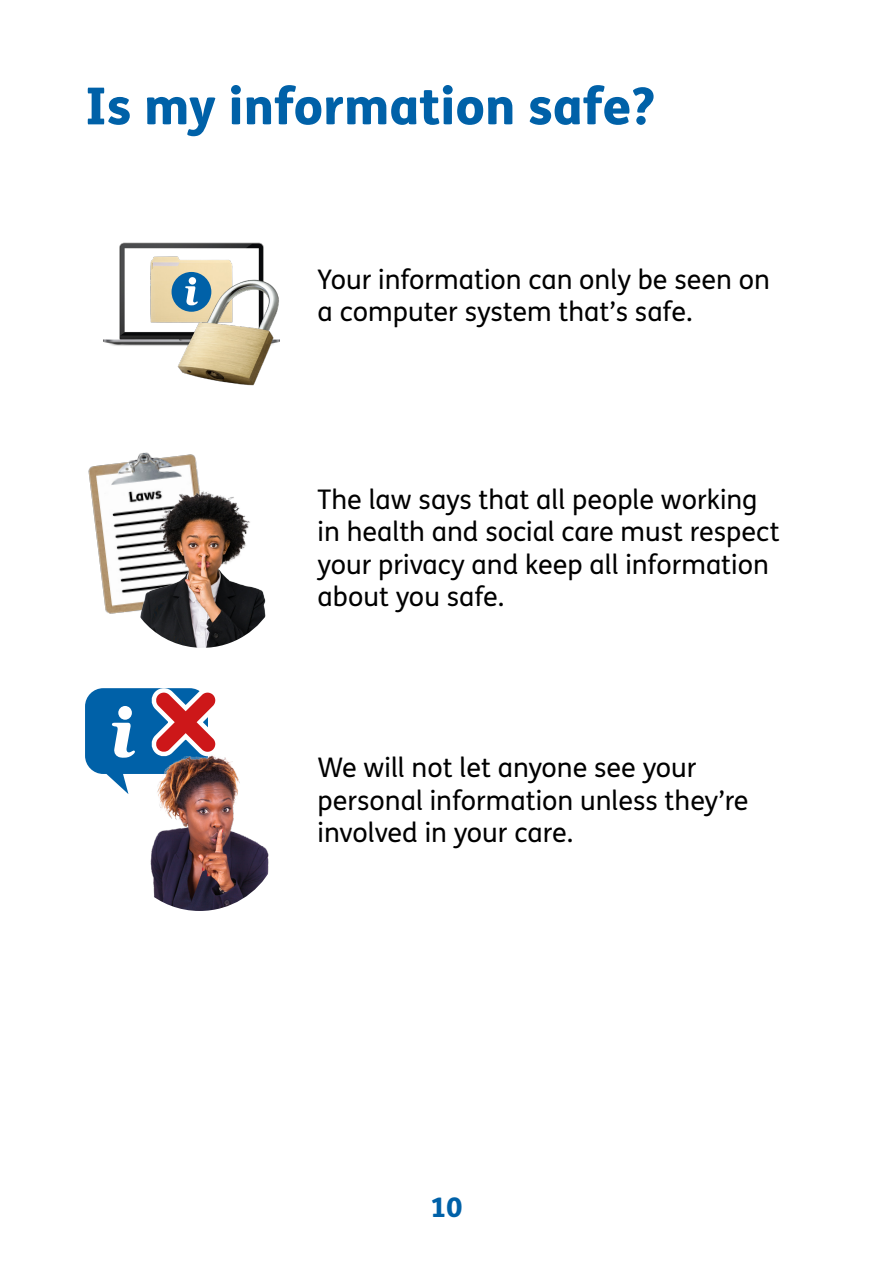
<style>
.page{position:relative;width:893px;height:1263px;background:#fff}
.page>*{position:absolute;margin:0;border:0;box-sizing:border-box;transform-origin:0 0}
.t1{font:800 51px "FS Me";color:#0061a8}
.t2{font:27px/32.4px "FS Me";color:#000}
.t3{font:800 27px "FS Me";color:#0061a8}
</style>
<div class="page">
<img style="left:88px;top:452px;width:112px;height:162px">
<img style="left:103px;top:242px;width:161px;height:104px">
<img style="left:149px;top:256px;width:85px;height:68px">
<div style="left:172px;top:272px;width:39px;height:40px;background:#0061a8;border-radius:50%"></div>
<img style="left:177px;top:278px;width:103px;height:108px">
<img style="left:124px;top:490px;width:142px;height:158px">
<svg style="left:85px;top:688px;width:131px;height:106px"></svg>
<img style="left:146px;top:753px;width:123px;height:158px">
<p class="t1" style="left:85px;top:66px;width:571px">Is my information safe?</p>
<p class="t2" style="left:318px;top:263px;width:454px">Your information can only be seen on a computer system that’s safe.</p>
<p class="t2" style="left:318px;top:483px;width:464px">The law says that all people working in health and social care must respect your privacy and keep all information about you safe.</p>
<p class="t2" style="left:318px;top:751px;width:432px">We will not let anyone see your personal information unless they’re involved in your care.</p>
<p class="t3" style="left:431px;top:1186px;width:33px">10</p>
</div>
